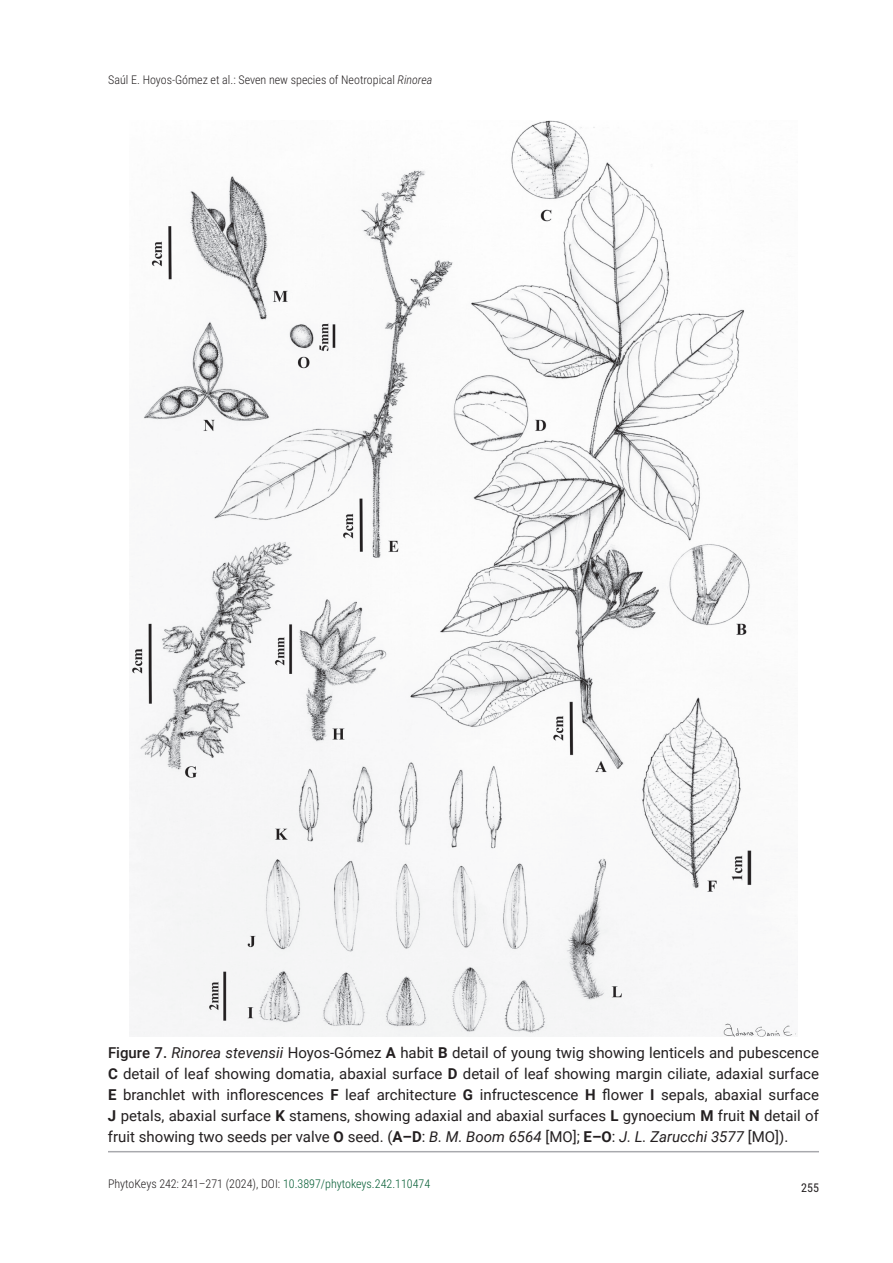
<style>
.page{position:relative;width:893px;height:1263px;background:#fff}
.page>*{position:absolute;margin:0;border:0;box-sizing:border-box;transform-origin:0 0}
.t1{font:15px/21px "Roboto";color:#231f20;text-align:justify}
.t2{font:300 12px "Roboto Condensed";color:#231f20}
.t3{font:12px "Roboto Condensed";color:#231f20}
.s1{font-style:italic}
.s2{font-weight:500}
.s3{font-weight:700}
.s4{color:#005b31}
</style>
<div class="page">
<hr style="left:108px;top:1151px;width:711px;height:1px;background:#a8a9ad">
<img style="left:129px;top:121px;width:667px;height:915px">
<p class="t2" style="left:108px;top:71px;width:326px">Saúl E. Hoyos-Gómez et al.: Seven new species of Neotropical <span class="s1">Rinorea</span></p>
<p class="t1" style="left:108px;top:1042px;width:712px"><span class="s2">Figure 7.</span> <span class="s1">Rinorea stevensii</span> Hoyos-Gómez <span class="s3">A</span> habit <span class="s3">B</span> detail of young twig showing lenticels and pubescence <span class="s3">C</span> detail of leaf showing domatia, abaxial surface <span class="s3">D</span> detail of leaf showing margin ciliate, adaxial surface <span class="s3">E</span> branchlet with inflorescences <span class="s3">F</span> leaf architecture <span class="s3">G</span> infructescence <span class="s3">H</span> flower <span class="s3">I</span> sepals, abaxial surface <span class="s3">J</span> petals, abaxial surface <span class="s3">K</span> stamens, showing adaxial and abaxial surfaces <span class="s3">L</span> gynoecium <span class="s3">M</span> fruit <span class="s3">N</span> detail of fruit showing two seeds per valve <span class="s3">O</span> seed. (<span class="s3">A–D</span>: <span class="s1">B. M. Boom 6564</span> [MO]; <span class="s3">E–O</span>: <span class="s1">J. L. Zarucchi 3577</span> [MO]).</p>
<p class="t2" style="left:108px;top:1175px;width:324px">PhytoKeys 242: 241–271 (2024), DOI: <span class="s4">10.3897/phytokeys.242.110474</span></p>
<p class="t3" style="left:801px;top:1179px;width:19px">255</p>
</div>
